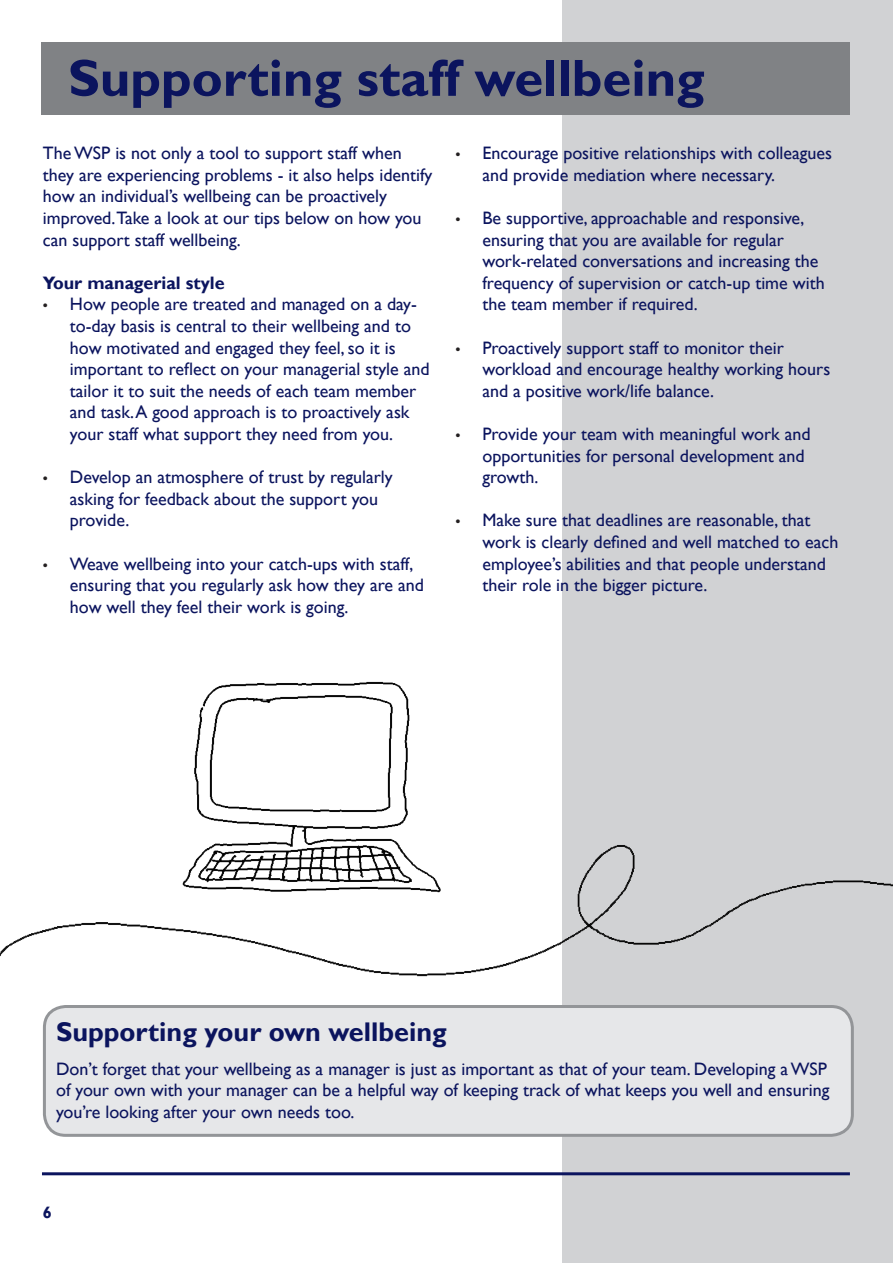
<style>
.page{position:relative;width:893px;height:1263px;background:#fff}
.page>*{position:absolute;margin:0;border:0;box-sizing:border-box;transform-origin:0 0}
.Sub_Title_Style{font:700 52.5px "Gill Sans";color:#0b145e}
.t1{font:700 27px "Gill Sans";color:#0b145e}
.t2{font:18px/21.6px "Gill Sans";color:#0b145e}
.t3{font:700 18px "Gill Sans";color:#0b145e}
.t4{font:700 16.5px "Gill Sans";color:#0b145e}
.s1{font-family:"Myriad Pro";color:#231f20}
</style>
<div class="page">
<div style="left:563px;top:0;width:330px;height:1263px;background:#d1d2d4"></div>
<hr style="left:42px;top:1172px;width:808px;height:3px;background:#0b145e">
<div style="left:41px;top:43px;width:809px;height:72px;background:#808285"></div>
<img style="left:0;top:831px;width:893px;height:183px">
<div style="left:44px;top:1006px;width:808px;height:129px;background:#e6e7e9;border-radius:21px"></div>
<div style="left:43px;top:1005px;width:811px;height:132px;border:3px solid #939598;border-radius:21px"></div>
<img style="left:176px;top:681px;width:279px;height:220px">
<p class="Sub_Title_Style" style="left:68px;top:47px;width:638px">Supporting staff wellbeing</p>
<p class="t2" style="left:43px;top:143px;width:391px">The WSP is not only a tool to support staff when they are experiencing problems - it also helps identify how an individual’s wellbeing can be proactively improved.Take a look at our tips below on how you can support staff wellbeing.</p>
<p class="t3" style="left:43px;top:272px;width:183px">Your managerial style</p>
<p class="t2" style="left:70px;top:294px;width:361px;text-indent:-27px"><span class="s1">•</span> How people are treated and managed on a day&shy;to-day basis is central to their wellbeing and to how motivated and engaged they feel, so it is important to reflect on your managerial style and tailor it to suit the needs of each team member and task. A good approach is to proactively ask your staff what support they need from you.</p>
<p class="t2" style="left:70px;top:467px;width:324px;text-indent:-27px"><span class="s1">•</span> Develop an atmosphere of trust by regularly asking for feedback about the support you provide.</p>
<p class="t2" style="left:70px;top:553px;width:356px;text-indent:-27px"><span class="s1">•</span> Weave wellbeing into your catch-ups with staff, ensuring that you regularly ask how they are and how well they feel their work is going.</p>
<p class="t2" style="left:482px;top:143px;width:351px;text-indent:-27px"><span class="s1">•</span> Encourage positive relationships with colleagues and provide mediation where necessary.</p>
<p class="t2" style="left:482px;top:207px;width:344px;text-indent:-27px"><span class="s1">•</span> Be supportive, approachable and responsive, ensuring that you are available for regular work-related conversations and increasing the frequency of supervision or catch-up time with the team member if required.</p>
<p class="t2" style="left:482px;top:337px;width:349px;text-indent:-27px"><span class="s1">•</span> Proactively support staff to monitor their workload and encourage healthy working hours and a positive work/life balance.</p>
<p class="t2" style="left:482px;top:423px;width:330px;text-indent:-27px"><span class="s1">•</span> Provide your team with meaningful work and opportunities for personal development and growth.</p>
<p class="t2" style="left:482px;top:510px;width:357px;text-indent:-27px"><span class="s1">•</span> Make sure that deadlines are reasonable, that work is clearly defined and well matched to each employee’s abilities and that people understand their role in the bigger picture.</p>
<p class="t1" style="left:56px;top:1015px;width:392px">Supporting your own wellbeing</p>
<p class="t2" style="left:56px;top:1058px;width:775px">Don’t forget that your wellbeing as a manager is just as important as that of your team. Developing a WSP of your own with your manager can be a helpful way of keeping track of what keeps you well and ensuring you’re looking after your own needs too.</p>
<p class="t4" style="left:43px;top:1202px;width:11px">6</p>
</div>
